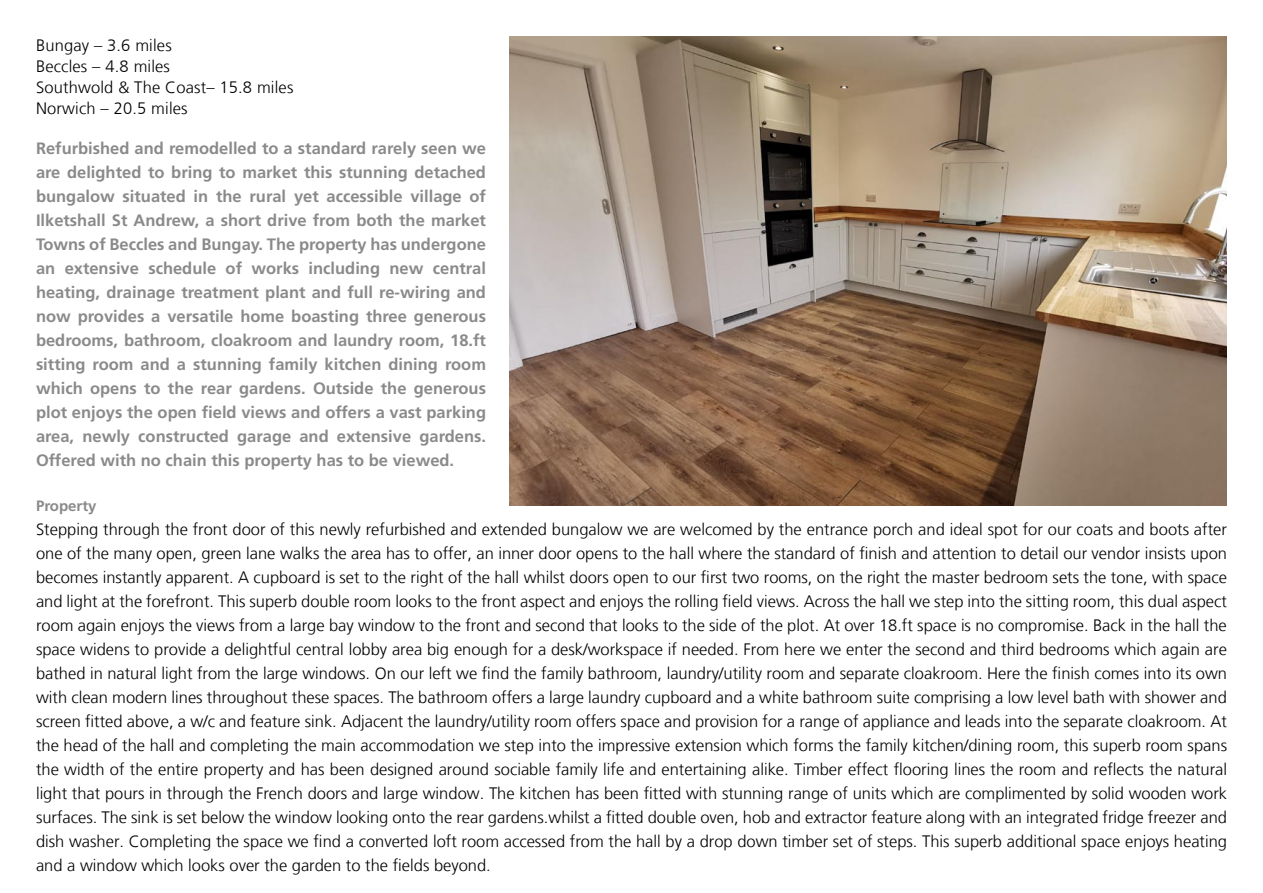
<style>
.page{position:relative;width:1263px;height:893px;background:#fff}
.page>*{position:absolute;margin:0;border:0;box-sizing:border-box;transform-origin:0 0}
.t1{font:300 16.5px/24px "Frutiger LT";letter-spacing:.01em;color:#000;text-align:justify}
.t2{font:700 16.5px/24px "Frutiger LT Std";color:#8a8a8a;text-align:justify}
.t3{font:700 15px "Frutiger LT Std";color:#8a8a8a}
</style>
<div class="page">
<img style="left:509px;top:36px;width:718px;height:469px">
<p class="t1" style="left:36px;top:35px;width:259px;line-height:21px;text-align:left">Bungay – 3.6 miles<br>Beccles – 4.8 miles<br>Southwold &amp; The Coast– 15.8 miles<br>Norwich – 20.5 miles</p>
<p class="t2" style="left:36px;top:136px;width:452px">Refurbished and remodelled to a standard rarely seen we are delighted to bring to market this stunning detached bungalow situated in the rural yet accessible village of Ilketshall St Andrew, a short drive from both the market Towns of Beccles and Bungay. The property has undergone an extensive schedule of works including new central heating, drainage treatment plant and full re-wiring and now provides a versatile home boasting three generous bedrooms, bathroom, cloakroom and laundry room, 18.ft sitting room and a stunning family kitchen dining room which opens to the rear gardens. Outside the generous plot enjoys the open field views and offers a vast parking area, newly constructed garage and extensive gardens.<br>Offered with no chain this property has to be viewed.</p>
<p class="t3" style="left:36px;top:497px;width:62px">Property</p>
<p class="t1" style="left:36px;top:518px;width:1192px">Stepping through the front door of this newly refurbished and extended bungalow we are welcomed by the entrance porch and ideal spot for our coats and boots after one of the many open, green lane walks the area has to offer, an inner door opens to the hall where the standard of finish and attention to detail our vendor insists upon becomes instantly apparent. A cupboard is set to the right of the hall whilst doors open to our first two rooms, on the right the master bedroom sets the tone, with space and light at the forefront. This superb double room looks to the front aspect and enjoys the rolling field views. Across the hall we step into the sitting room, this dual aspect room again enjoys the views from a large bay window to the front and second that looks to the side of the plot. At over 18.ft space is no compromise. Back in the hall the space widens to provide a delightful central lobby area big enough for a desk/workspace if needed. From here we enter the second and third bedrooms which again are bathed in natural light from the large windows. On our left we find the family bathroom, laundry/utility room and separate cloakroom. Here the finish comes into its own with clean modern lines throughout these spaces. The bathroom offers a large laundry cupboard and a white bathroom suite comprising a low level bath with shower and screen fitted above, a w/c and feature sink. Adjacent the laundry/utility room offers space and provision for a range of appliance and leads into the separate cloakroom. At the head of the hall and completing the main accommodation we step into the impressive extension which forms the family kitchen/dining room, this superb room spans the width of the entire property and has been designed around sociable family life and entertaining alike. Timber effect flooring lines the room and reflects the natural light that pours in through the French doors and large window. The kitchen has been fitted with stunning range of units which are complimented by solid wooden work surfaces. The sink is set below the window looking onto the rear gardens.whilst a fitted double oven, hob and extractor feature along with an integrated fridge freezer and dish washer. Completing the space we find a converted loft room accessed from the hall by a drop down timber set of steps. This superb additional space enjoys heating and a window which looks over the garden to the fields beyond.</p>
</div>
